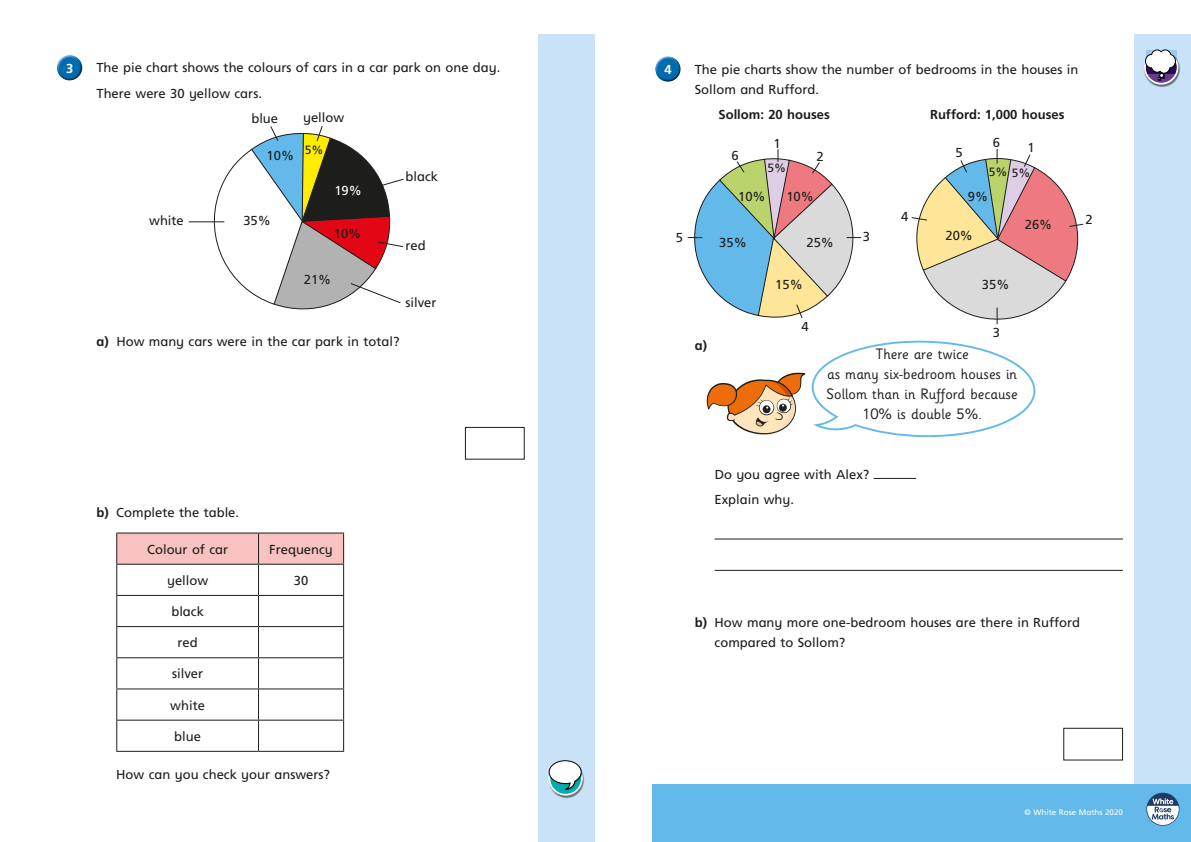
<style>
.page{position:relative;width:1191px;height:842px;background:#fff}
.page>*{position:absolute;margin:0;border:0;box-sizing:border-box;transform-origin:0 0}
.t1{font:15px/20px "Sassoon Infant Std";color:#1d1d1b;text-align:center}
.t2{font:13px/20px "Frutiger Inf";color:#1d1d1b}
.t3{font:700 13px "Frutiger Inf";color:#1d1d1b}
.t4{font:13px "Frutiger Inf";color:#fff}
.t5{font:700 13px "Frutiger Inf";color:#fff}
.t6{font:12px "Frutiger Inf";color:#1d1d1b}
.t7{font:8px "Frutiger Inf";color:#fff}
.s1{font-weight:700}
</style>
<div class="page">
<hr style="left:714px;top:539px;width:409px;height:1px;background:#1d1d1b">
<hr style="left:714px;top:570px;width:409px;height:1px;background:#1d1d1b">
<div style="left:655px;top:56px;width:26px;height:20px;background:#fff;opacity:.75"></div>
<div style="left:655px;top:60px;width:27px;height:23px;background:#1d1d1b;opacity:.75"></div>
<hr style="left:873px;top:478px;width:43px;height:1px;background:#1d1d1b">
<div style="left:1063px;top:728px;width:60px;height:32px;border:1px solid #1d1d1b"></div>
<div style="left:57px;top:54px;width:26px;height:21px;background:#fff;opacity:.75"></div>
<div style="left:57px;top:59px;width:27px;height:22px;background:#1d1d1b;opacity:.75"></div>
<div style="left:465px;top:427px;width:59px;height:32px;border:1px solid #1d1d1b"></div>
<svg style="left:117px;top:533px;width:226px;height:31px;background:#f1bdbb"></svg>
<hr style="left:116px;top:532px;width:142px;height:1px;background:#1d1d1b">
<hr style="left:116px;top:533px;width:1px;height:31px;background:#1d1d1b">
<hr style="left:258px;top:532px;width:86px;height:1px;background:#1d1d1b">
<hr style="left:258px;top:533px;width:1px;height:31px;background:#1d1d1b">
<hr style="left:343px;top:533px;width:1px;height:31px;background:#1d1d1b">
<hr style="left:116px;top:564px;width:142px;height:1px;background:#1d1d1b">
<hr style="left:116px;top:565px;width:1px;height:30px;background:#1d1d1b">
<hr style="left:258px;top:564px;width:86px;height:1px;background:#1d1d1b">
<hr style="left:258px;top:565px;width:1px;height:30px;background:#1d1d1b">
<hr style="left:343px;top:565px;width:1px;height:30px;background:#1d1d1b">
<hr style="left:116px;top:595px;width:142px;height:1px;background:#1d1d1b">
<hr style="left:116px;top:596px;width:1px;height:30px;background:#1d1d1b">
<hr style="left:258px;top:595px;width:86px;height:1px;background:#1d1d1b">
<hr style="left:258px;top:596px;width:1px;height:30px;background:#1d1d1b">
<hr style="left:343px;top:596px;width:1px;height:30px;background:#1d1d1b">
<hr style="left:116px;top:626px;width:142px;height:1px;background:#1d1d1b">
<hr style="left:116px;top:627px;width:1px;height:30px;background:#1d1d1b">
<hr style="left:258px;top:626px;width:86px;height:1px;background:#1d1d1b">
<hr style="left:258px;top:627px;width:1px;height:30px;background:#1d1d1b">
<hr style="left:343px;top:627px;width:1px;height:30px;background:#1d1d1b">
<hr style="left:116px;top:657px;width:142px;height:1px;background:#1d1d1b">
<hr style="left:116px;top:658px;width:1px;height:30px;background:#1d1d1b">
<hr style="left:258px;top:657px;width:86px;height:1px;background:#1d1d1b">
<hr style="left:258px;top:658px;width:1px;height:30px;background:#1d1d1b">
<hr style="left:343px;top:658px;width:1px;height:30px;background:#1d1d1b">
<hr style="left:116px;top:688px;width:142px;height:1px;background:#1d1d1b">
<hr style="left:116px;top:689px;width:1px;height:31px;background:#1d1d1b">
<hr style="left:258px;top:688px;width:86px;height:1px;background:#1d1d1b">
<hr style="left:258px;top:689px;width:1px;height:31px;background:#1d1d1b">
<hr style="left:343px;top:689px;width:1px;height:31px;background:#1d1d1b">
<hr style="left:116px;top:720px;width:142px;height:1px;background:#1d1d1b">
<hr style="left:116px;top:721px;width:1px;height:30px;background:#1d1d1b">
<hr style="left:258px;top:720px;width:86px;height:1px;background:#1d1d1b">
<hr style="left:258px;top:721px;width:1px;height:30px;background:#1d1d1b">
<hr style="left:343px;top:721px;width:1px;height:30px;background:#1d1d1b">
<hr style="left:116px;top:751px;width:142px;height:1px;background:#1d1d1b">
<hr style="left:258px;top:751px;width:86px;height:1px;background:#1d1d1b">
<div style="left:539px;top:34px;width:99px;height:808px;background:#c9e2f7"></div>
<div style="left:1134px;top:34px;width:57px;height:808px;background:#c9e2f7"></div>
<div style="left:595px;top:0;width:43px;height:842px;background:#fff"></div>
<div style="left:652px;top:785px;width:539px;height:57px;background:#63b9e9"></div>
<svg style="left:1146px;top:793px;width:33px;height:33px"></svg>
<img style="left:548px;top:770px;width:37px;height:28px">
<svg style="left:549px;top:762px;width:33px;height:33px"></svg>
<div style="left:548px;top:761px;width:35px;height:34px;border:2px solid #fff;border-radius:50%"></div>
<svg style="left:549px;top:760px;width:33px;height:30px"></svg>
<img style="left:1144px;top:51px;width:36px;height:36px">
<svg style="left:1145px;top:51px;width:32px;height:33px"></svg>
<div style="left:1144px;top:50px;width:34px;height:35px;border:2px solid #fff;border-radius:50%"></div>
<svg style="left:1145px;top:50px;width:31px;height:30px"></svg>
<svg style="left:706px;top:340px;width:330px;height:98px"></svg>
<hr style="left:189px;top:221px;width:35px;height:1px;background:#1d1d1b">
<svg style="left:203px;top:126px;width:201px;height:184px"></svg>
<svg style="left:687px;top:149px;width:175px;height:170px"></svg>
<svg style="left:911px;top:149px;width:172px;height:176px"></svg>
<p class="t5" style="left:66px;top:61px;width:9px">3</p>
<p class="t2" style="left:96px;top:55px;width:405px;line-height:25.7px">The pie chart shows the colours of cars in a car park on one day.<br>There were 30 yellow cars.</p>
<p class="t2" style="left:251px;top:108px;width:28px">blue</p>
<p class="t2" style="left:303px;top:108px;width:43px">yellow</p>
<p class="t5" style="left:664px;top:62px;width:9px">4</p>
<p class="t2" style="left:694px;top:59px;width:385px">The pie charts show the number of bedrooms in the houses in<br>Sollom and Rufford.</p>
<p class="t3" style="left:718px;top:107px;width:113px">Sollom: 20 houses</p>
<p class="t3" style="left:930px;top:107px;width:136px">Rufford: 1,000 houses</p>
<p class="t2" style="left:267px;top:145px;width:58px">10% <sup>5%</sup></p>
<p class="t2" style="left:773px;top:133px;width:9px">1</p>
<p class="t2" style="left:731px;top:145px;width:9px">6</p>
<p class="t2" style="left:816px;top:146px;width:9px">2</p>
<p class="t2" style="left:955px;top:142px;width:9px">5</p>
<p class="t2" style="left:992px;top:132px;width:9px">6</p>
<p class="t2" style="left:1027px;top:137px;width:9px">1</p>
<p class="t2" style="left:405px;top:166px;width:34px">black</p>
<p class="t6" style="left:767px;top:161px;width:20px">5%</p>
<p class="t6" style="left:988px;top:165px;width:43px">5% 5%</p>
<p class="t4" style="left:334px;top:183px;width:29px">19%</p>
<p class="t2" style="left:738px;top:186px;width:29px">10%</p>
<p class="t2" style="left:786px;top:186px;width:29px">10%</p>
<p class="t2" style="left:967px;top:186px;width:22px">9%</p>
<p class="t2" style="left:149px;top:211px;width:36px">white</p>
<p class="t2" style="left:243px;top:211px;width:29px">35%</p>
<p class="t2" style="left:334px;top:223px;width:29px">10%</p>
<p class="t2" style="left:304px;top:269px;width:29px">21%</p>
<p class="t2" style="left:405px;top:235px;width:22px">red</p>
<p class="t2" style="left:676px;top:228px;width:9px">5</p>
<p class="t2" style="left:863px;top:227px;width:9px">3</p>
<p class="t2" style="left:719px;top:233px;width:29px">35%</p>
<p class="t2" style="left:806px;top:233px;width:29px">25%</p>
<p class="t2" style="left:775px;top:275px;width:29px">15%</p>
<p class="t2" style="left:901px;top:206px;width:9px">4</p>
<p class="t2" style="left:1085px;top:209px;width:9px">2</p>
<p class="t2" style="left:1024px;top:215px;width:29px">26%</p>
<p class="t2" style="left:945px;top:226px;width:29px">20%</p>
<p class="t2" style="left:982px;top:275px;width:29px">35%</p>
<p class="t2" style="left:405px;top:292px;width:33px">silver</p>
<p class="t2" style="left:96px;top:331px;width:305px"><span class="s1">a)</span> How many cars were in the car park in total?</p>
<p class="t3" style="left:695px;top:338px;width:14px">a)</p>
<p class="t2" style="left:801px;top:317px;width:9px">4</p>
<p class="t2" style="left:992px;top:323px;width:9px">3</p>
<p class="t1" style="left:826px;top:344px;width:193px">There are twice<br>as many six-bedroom houses in<br>Sollom than in Rufford because<br>10% is double 5%.</p>
<p class="t2" style="left:96px;top:502px;width:144px"><span class="s1">b)</span> Complete the table.</p>
<p class="t2" style="left:147px;top:539px;width:82px">Colour of car</p>
<p class="t2" style="left:269px;top:539px;width:65px">Frequency</p>
<p class="t2" style="left:167px;top:570px;width:43px">yellow</p>
<p class="t2" style="left:294px;top:570px;width:16px">30</p>
<p class="t2" style="left:171px;top:601px;width:34px">black</p>
<p class="t2" style="left:177px;top:633px;width:22px">red</p>
<p class="t2" style="left:172px;top:664px;width:33px">silver</p>
<p class="t2" style="left:170px;top:695px;width:36px">white</p>
<p class="t2" style="left:174px;top:726px;width:28px">blue</p>
<p class="t2" style="left:116px;top:764px;width:215px">How can you check your answers?</p>
<p class="t2" style="left:714px;top:461px;width:156px;line-height:25.7px">Do you agree with Alex?<br>Explain why.</p>
<p class="t2" style="left:714px;top:612px;width:367px;text-indent:-20px"><span class="s1">b)</span> How many more one-bedroom houses are there in Rufford compared to Sollom?</p>
<p class="t7" style="left:1024px;top:808px;width:100px">© White Rose Maths 2020</p>
</div>
